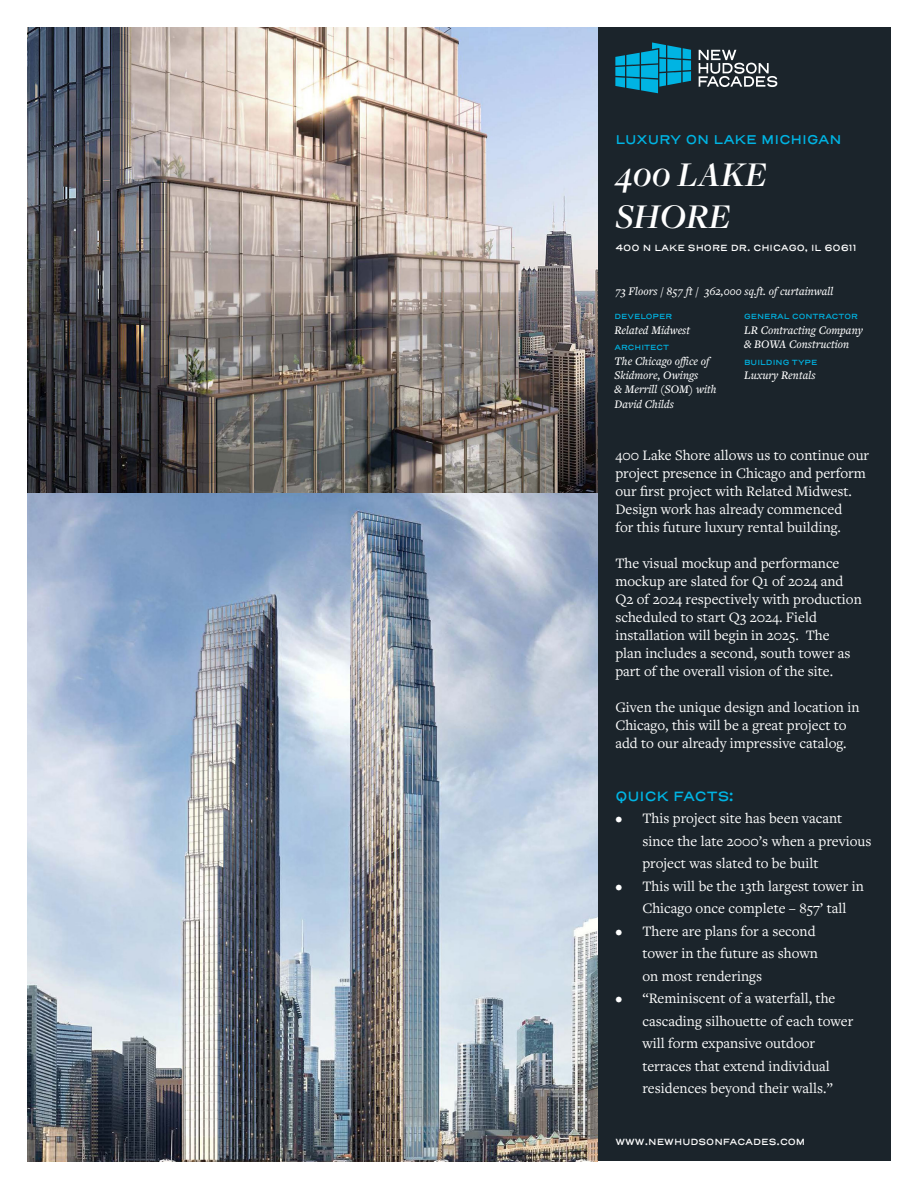
<style>
.page{position:relative;width:918px;height:1188px;background:#fff}
.page>*{position:absolute;margin:0;border:0;box-sizing:border-box;transform-origin:0 0}
.project_name{font:italic 600 36px/42px "Freight Disp Pro";color:#fff}
.body_copy{font:15px/18px "Freight Text Pro";color:#fff}
.project_story_title{font:600 13.5px "Henderson Sans Basic";color:#00b4e3}
.project_story_title-2{font:600 12.75px "Henderson Sans Basic";color:#00b4e3}
.buidling_stat{font:italic 500 12px/14.4px "Freight Text Pro";color:#fff}
.project_address{font:600 9px "Henderson Sans Basic";color:#fff}
.stat_header{font:600 7.5px "Henderson Sans Basic";color:#00b4e3}
</style>
<div class="page">
<div style="left:597px;top:27px;width:294px;height:1134px;background:#1b242b"></div>
<svg style="left:699px;top:50px;width:78px;height:37px"></svg>
<svg style="left:615px;top:42px;width:76px;height:51px"></svg>
<img style="left:28px;top:27px;width:569px;height:466px">
<img style="left:28px;top:493px;width:569px;height:668px">
<p class="project_story_title-2" style="left:615px;top:132px;width:228px">LUXURY ON LAKE MICHIGAN</p>
<p class="project_name" style="left:615px;top:153px;width:153px">400 LAKE<br>SHORE</p>
<p class="project_address" style="left:615px;top:242px;width:243px">400 N LAKE SHORE DR. CHICAGO, IL 60611</p>
<p class="buidling_stat" style="left:615px;top:283px;width:220px">73 Floors / 857 ft / 362,000 sq.ft. of curtainwall</p>
<p class="stat_header" style="left:614px;top:312px;width:59px">DEVELOPER</p>
<p class="buidling_stat" style="left:614px;top:322px;width:77px">Related Midwest</p>
<p class="stat_header" style="left:614px;top:343px;width:56px">ARCHITECT</p>
<p class="buidling_stat" style="left:614px;top:353px;width:104px">The Chicago office of<br>Skidmore, Owings<br>&amp; Merrill (SOM) with<br>David Childs</p>
<p class="stat_header" style="left:744px;top:312px;width:116px">GENERAL CONTRACTOR</p>
<p class="buidling_stat" style="left:744px;top:322px;width:120px">LR Contracting Company &amp; BOWA Construction</p>
<p class="stat_header" style="left:744px;top:357px;width:75px">BUILDING TYPE</p>
<p class="buidling_stat" style="left:744px;top:367px;width:73px">Luxury Rentals</p>
<p class="body_copy" style="left:615px;top:446px;width:255px">400 Lake Shore allows us to continue our project presence in Chicago and perform our first project with Related Midwest.<br>Design work has already commenced<br>for this future luxury rental building.</p>
<p class="body_copy" style="left:615px;top:554px;width:248px">The visual mockup and performance mockup are slated for Q1 of 2024 and Q2 of 2024 respectively with production scheduled to start Q3 2024. Field installation will begin in 2025. The<br>plan includes a second, south tower as part of the overall vision of the site.</p>
<p class="body_copy" style="left:615px;top:698px;width:246px">Given the unique design and location in<br>Chicago, this will be a great project to add to our already impressive catalog.</p>
<p class="project_story_title" style="left:615px;top:787px;width:120px">QUICK FACTS:</p>
<p class="body_copy" style="left:642px;top:807px;width:231px;line-height:22.5px;text-indent:-27px">• This project site has been vacant since the late 2000’s when a previous project was slated to be built</p>
<p class="body_copy" style="left:642px;top:874px;width:223px;line-height:22.5px;text-indent:-27px">• This will be the 13th largest tower in<br>Chicago once complete – 857’ tall</p>
<p class="body_copy" style="left:642px;top:919px;width:177px;line-height:22.5px;text-indent:-27px">• There are plans for a second tower in the future as shown on most renderings</p>
<p class="body_copy" style="left:642px;top:987px;width:213px;line-height:22.5px;text-indent:-27px">• “Reminiscent of a waterfall, the cascading silhouette of each tower will form expansive outdoor terraces that extend individual residences beyond their walls.”</p>
<p class="project_address" style="left:615px;top:1136px;width:191px">WWW.NEWHUDSONFACADES.COM</p>
</div>
